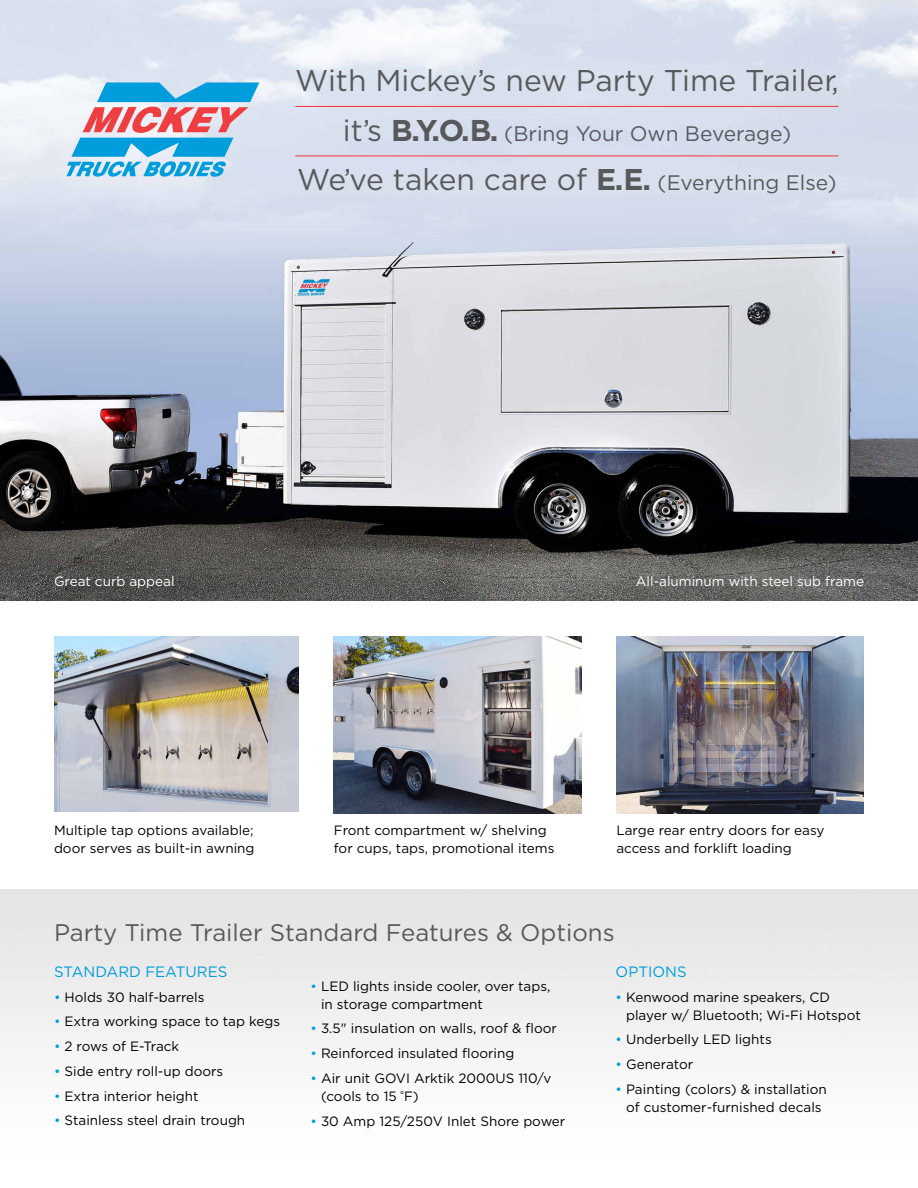
<style>
.page{position:relative;width:918px;height:1188px;background:#fff}
.page>*{position:absolute;margin:0;border:0;box-sizing:border-box;transform-origin:0 0}
.t1{font:30px "Gotham";color:#58595b}
.t2{font:24px "Gotham";color:#58595b}
.t3{font:21px "Gotham";color:#58595b}
.t4{font:15px "Gotham";color:#009ddc}
.t5{font:13.5px/18px "Gotham";color:#000}
.t6{font:13.5px "Gotham";color:#fff}
.t7{font:13.5px "Gotham";letter-spacing:-.02em;color:#000}
.s1{font-size:30px}
.s2{font-weight:700;font-size:30px}
.s3{font-weight:700}
.s4{font-size:21px}
.s5{color:#009ddc}
</style>
<div class="page">
<img style="left:0;top:0;width:918px;height:600px">
<img style="left:54px;top:637px;width:245px;height:174px">
<img style="left:334px;top:637px;width:247px;height:176px">
<img style="left:616px;top:637px;width:248px;height:176px">
<svg style="left:66px;top:82px;width:193px;height:95px;background:#93b8d4"></svg>
<hr style="left:295px;top:106px;width:543px;height:1px;background:#ef3e42">
<hr style="left:295px;top:155px;width:543px;height:1px;background:#ef3e42">
<h1 class="t1" style="left:295px;top:62px;width:545px">With Mickey’s new Party Time Trailer,</h1>
<h3 class="t3" style="left:343px;top:120px;width:450px"><span class="s1">it’s</span> <span class="s2">B.Y.O.B.</span> (Bring Your Own Beverage)</h3>
<h1 class="t1" style="left:297px;top:161px;width:541px">We’ve taken care of <span class="s3">E.E.</span> <span class="s4">(Everything Else)</span></h1>
<p class="t6" style="left:54px;top:572px;width:122px">Great curb appeal</p>
<p class="t6" style="left:636px;top:572px;width:230px">All-aluminum with steel sub frame</p>
<p class="t5" style="left:54px;top:821px;width:202px">Multiple tap options available; door serves as built-in awning</p>
<p class="t5" style="left:334px;top:821px;width:222px">Front compartment w/ shelving for cups, taps, promotional items</p>
<p class="t5" style="left:616px;top:821px;width:210px">Large rear entry doors for easy access and forklift loading</p>
<h2 class="t2" style="left:54px;top:917px;width:562px">Party Time Trailer Standard Features &amp; Options</h2>
<p class="t4" style="left:54px;top:962px;width:175px">STANDARD FEATURES</p>
<p class="t5" style="left:54px;top:987px;width:152px"><span class="s5">•</span> Holds 30 half-barrels</p>
<p class="t5" style="left:54px;top:1012px;width:228px"><span class="s5">•</span> Extra working space to tap kegs</p>
<p class="t7" style="left:54px;top:1038px;width:127px"><span class="s5">•</span> 2 rows of E-Track</p>
<p class="t5" style="left:54px;top:1062px;width:171px"><span class="s5">•</span> Side entry roll-up doors</p>
<p class="t5" style="left:54px;top:1086px;width:146px"><span class="s5">•</span> Extra interior height</p>
<p class="t5" style="left:54px;top:1111px;width:193px"><span class="s5">•</span> Stainless steel drain trough</p>
<p class="t4" style="left:616px;top:962px;width:73px">OPTIONS</p>
<p class="t5" style="left:626px;top:987px;width:236px;text-indent:-11px"><span class="s5">•</span> Kenwood marine speakers, CD player w/ Bluetooth; Wi-Fi Hotspot</p>
<p class="t5" style="left:616px;top:1030px;width:158px"><span class="s5">•</span> Underbelly LED lights</p>
<p class="t5" style="left:616px;top:1055px;width:79px"><span class="s5">•</span> Generator</p>
<p class="t5" style="left:616px;top:1080px;width:213px;text-align:center"><span class="s5">•</span> Painting (colors) &amp; installation of customer-furnished decals</p>
<p class="t5" style="left:321px;top:977px;width:231px;text-indent:-11px"><span class="s5">•</span> LED lights inside cooler, over taps, in storage compartment</p>
<p class="t5" style="left:310px;top:1019px;width:248px"><span class="s5">•</span> 3.5" insulation on walls, roof &amp; floor</p>
<p class="t5" style="left:310px;top:1044px;width:205px"><span class="s5">•</span> Reinforced insulated flooring</p>
<p class="t5" style="left:321px;top:1069px;width:232px;text-indent:-11px"><span class="s5">•</span> Air unit GOVI Arktik 2000US 110/v (cools to 15 ˚F)</p>
<p class="t5" style="left:310px;top:1112px;width:256px"><span class="s5">•</span> 30 Amp 125/250V Inlet Shore power</p>
</div>
